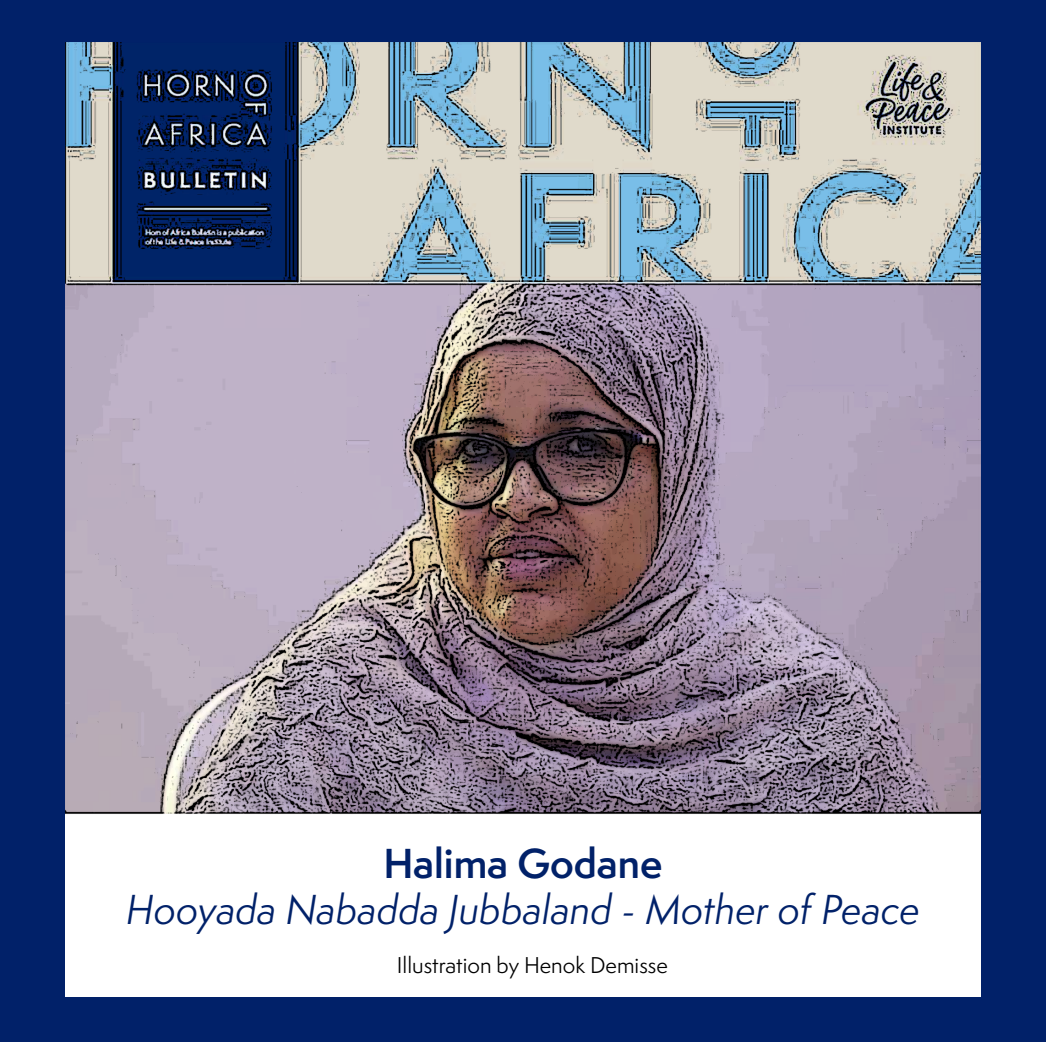
<style>
.page{position:relative;width:1046px;height:1042px;background:#012169}
.page>*{position:absolute;margin:0;border:0;box-sizing:border-box;transform-origin:0 0}
.t1{font:italic 38.5px "Semplicita Pro";color:#012169}
.t2{font:600 38.5px "Semplicita Pro";color:#012169}
.t3{font:21px "Semplicita Pro";color:#000}
</style>
<div class="page">
<img style="left:65px;top:42px;width:916px;height:912px">
<div style="left:65px;top:954px;width:916px;height:43px;background:#fff"></div>
<div style="left:170px;top:835px;width:671px;height:119px;background:#fff"></div>
<p class="t2" style="left:383px;top:835px;width:280px">Halima Godane</p>
<p class="t1" style="left:126px;top:882px;width:796px">Hooyada Nabadda Jubbaland - Mother of Peace</p>
<p class="t3" style="left:397px;top:950px;width:272px">Illustration by Henok Demisse</p>
</div>
